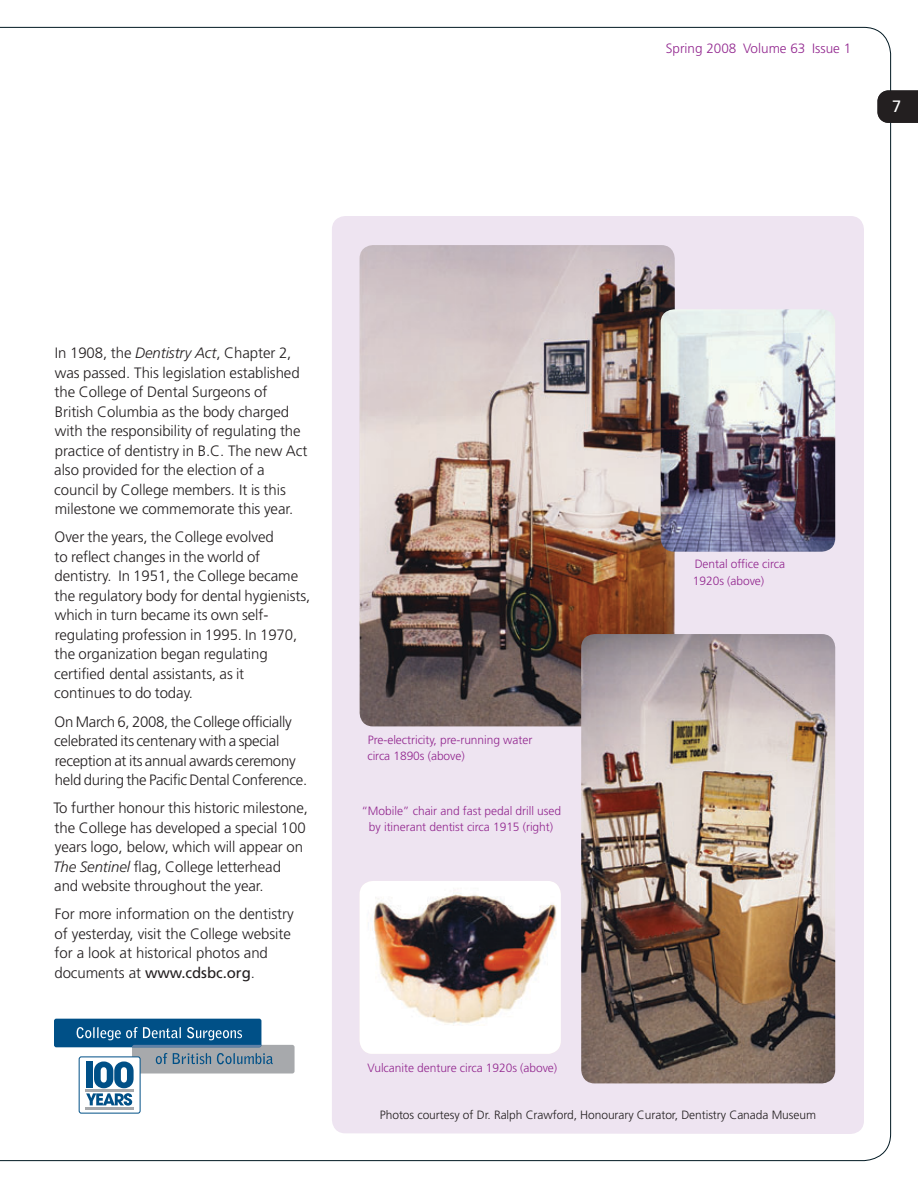
<style>
.page{position:relative;width:918px;height:1188px;background:#fff}
.page>*{position:absolute;margin:0;border:0;box-sizing:border-box;transform-origin:0 0}
.t1{font:16.5px "Frutiger";color:#fff}
.t2{font:300 15px/19.5px "Frutiger";letter-spacing:-.005em;color:#231f20}
.t3{font:300 13.5px "Frutiger";color:#92278f}
.t4{font:300 12px/16.5px "Frutiger";letter-spacing:-.005em;color:#92278f}
.t5{font:300 12px "Frutiger";letter-spacing:-.005em;color:#231f20}
.s1{font-style:italic}
.s2{font-weight:400}
</style>
<div class="page">
<svg style="left:878px;top:90px;width:40px;height:33px"></svg>
<div style="left:332px;top:216px;width:532px;height:918px;background:#eee4f1"></div>
<div style="left:132px;top:1045px;width:163px;height:29px;background:#a7a9ac;border-radius:2px"></div>
<div style="left:54px;top:1019px;width:207px;height:28px;background:#005087;border-radius:2px"></div>
<div style="left:79px;top:1057px;width:61px;height:56px;background:#fff;border-radius:2px"></div>
<div style="left:79px;top:1057px;width:61px;height:56px;border:1px solid #005087;border-radius:2px"></div>
<hr style="left:85px;top:1089px;width:49px;height:3px;background:#a7a9ac">
<hr style="left:85px;top:1107px;width:49px;height:2px;background:#a7a9ac">
<svg style="left:86px;top:1062px;width:48px;height:44px"></svg>
<svg style="left:77px;top:1027px;width:184px;height:20px"></svg>
<svg style="left:156px;top:1053px;width:11px;height:11px"></svg>
<svg style="left:173px;top:1053px;width:38px;height:11px"></svg>
<svg style="left:217px;top:1053px;width:56px;height:11px"></svg>
<img style="left:360px;top:245px;width:315px;height:481px">
<img style="left:661px;top:309px;width:174px;height:243px">
<img style="left:581px;top:634px;width:254px;height:449px">
<img style="left:360px;top:881px;width:201px;height:173px">
<p class="t3" style="left:666px;top:40px;width:187px">Spring 2008 Volume 63 Issue 1</p>
<p class="t1" style="left:892px;top:97px;width:11px">7</p>
<p class="t2" style="left:54px;top:343px;width:255px">In 1908, the <span class="s1">Dentistry Act</span>, Chapter 2, was passed. This legislation established the College of Dental Surgeons of British Columbia as the body charged with the responsibility of regulating the practice of dentistry in B.C. The new Act also provided for the election of a council by College members. It is this milestone we commemorate this year.</p>
<p class="t2" style="left:54px;top:527px;width:258px">Over the years, the College evolved<br>to reflect changes in the world of dentistry. In 1951, the College became the regulatory body for dental hygienists, which in turn became its own self&shy;regulating profession in 1995. In 1970, the organization began regulating certified dental assistants, as it<br>continues to do today.</p>
<p class="t2" style="left:54px;top:712px;width:254px">On March 6, 2008, the College officially celebrated its centenary with a special reception at its annual awards ceremony held during the Pacific Dental Conference.</p>
<p class="t2" style="left:53px;top:798px;width:257px">To further honour this historic milestone, the College has developed a special 100 years logo, below, which will appear on <span class="s1">The Sentinel</span> flag, College letterhead and website throughout the year.</p>
<p class="t2" style="left:54px;top:904px;width:241px">For more information on the dentistry of yesterday, visit the College website for a look at historical photos and documents at <span class="s2">www.cdsbc.org</span>.</p>
<p class="t4" style="left:367px;top:731px;width:166px">Pre-electricity, pre-running water circa 1890s (above)</p>
<p class="t4" style="left:361px;top:802px;width:201px;text-align:center">“Mobile” chair and fast pedal drill used by itinerant dentist circa 1915 (right)</p>
<p class="t4" style="left:368px;top:1060px;width:191px">Vulcanite denture circa 1920s (above)</p>
<p class="t4" style="left:693px;top:556px;width:94px">Dental office circa<br>1920s (above)</p>
<p class="t5" style="left:380px;top:1108px;width:438px">Photos courtesy of Dr. Ralph Crawford, Honourary Curator, Dentistry Canada Museum</p>
</div>
